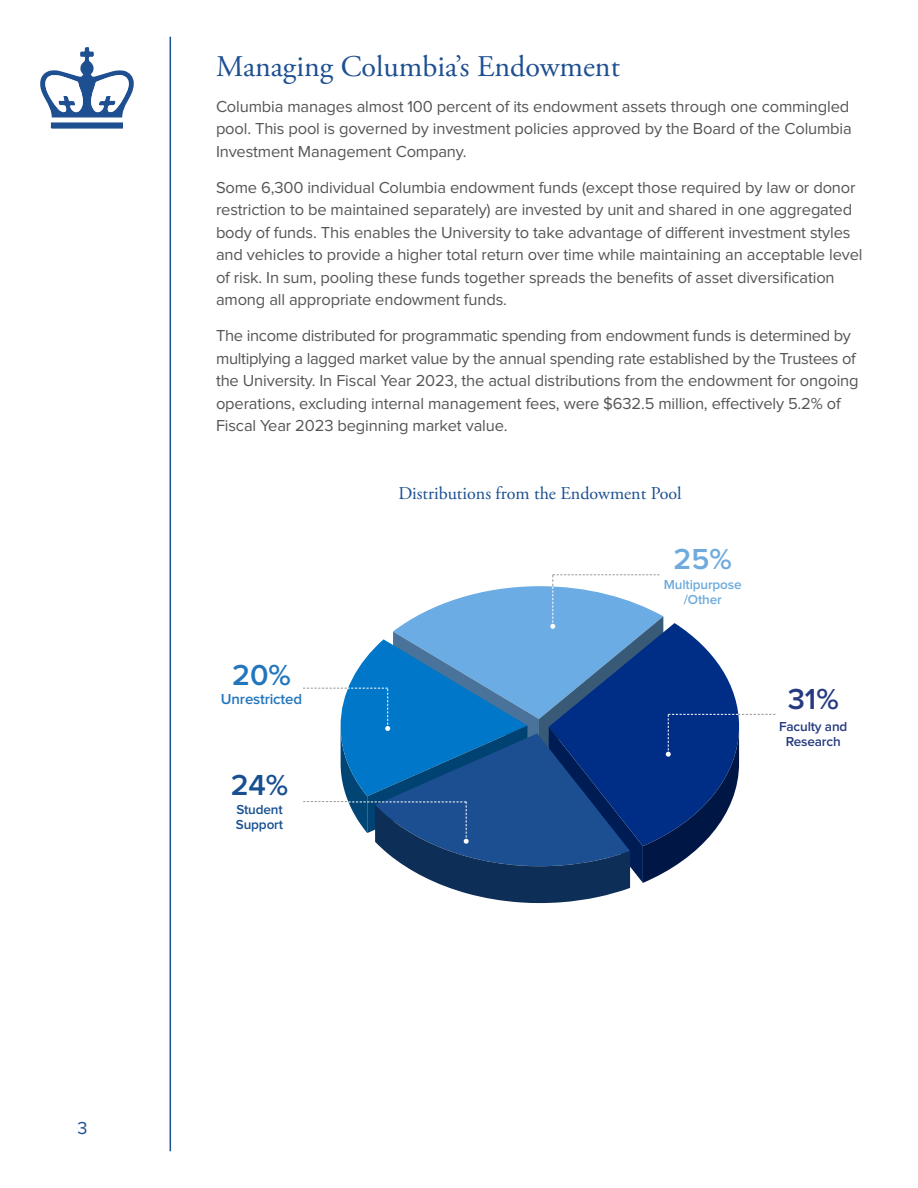
<style>
.page{position:relative;width:918px;height:1188px;background:#fff}
.page>*{position:absolute;margin:0;border:0;box-sizing:border-box;transform-origin:0 0}
.t1{font:30px "Adobe Garamond Pro";color:#1d4f91}
.t2{font:600 30px "Proxima Nova";color:#253a80}
.t3{font:600 30px "Proxima Nova";color:#174f91}
.t4{font:600 30px "Proxima Nova";color:#6eabdc}
.t5{font:600 30px "Proxima Nova";color:#2376bc}
.t6{font:18px "Adobe Garamond Pro";color:#1d4f91}
.t7{font:18px "Proxima Nova";color:#1d4f91}
.t8{font:16.5px/22.5px "Proxima Nova";letter-spacing:-.01em;color:#555}
.t9{font:600 15px "Proxima Nova";letter-spacing:-.01em;color:#2376bc}
.t10{font:600 13.5px/15px "Proxima Nova";letter-spacing:-.01em;color:#253a80;text-align:center}
.t11{font:600 13.5px/15px "Proxima Nova";letter-spacing:-.01em;color:#6eabdc;text-align:center}
.t12{font:600 13.5px/15px "Proxima Nova";letter-spacing:-.01em;color:#174f91}
</style>
<div class="page">
<hr style="left:170px;top:37px;width:1px;height:1114px;background:#1d4f91">
<svg style="left:40px;top:47px;width:94px;height:82px"></svg>
<svg style="left:303px;top:574px;width:472px;height:329px"></svg>
<p class="t7" style="left:78px;top:1120px;width:12px">3</p>
<h1 class="t1" style="left:216px;top:48px;width:405px">Managing Columbia’s Endowment</h1>
<p class="t8" style="left:216px;top:96px;width:637px">Columbia manages almost 100 percent of its endowment assets through one commingled pool. This pool is governed by investment policies approved by the Board of the Columbia<br>Investment Management Company.</p>
<p class="t8" style="left:216px;top:177px;width:648px">Some 6,300 individual Columbia endowment funds (except those required by law or donor restriction to be maintained separately) are invested by unit and shared in one aggregated body of funds. This enables the University to take advantage of different investment styles and vehicles to provide a higher total return over time while maintaining an acceptable level of risk. In sum, pooling these funds together spreads the benefits of asset diversification among all appropriate endowment funds.</p>
<p class="t8" style="left:216px;top:325px;width:644px">The income distributed for programmatic spending from endowment funds is determined by multiplying a lagged market value by the annual spending rate established by the Trustees of the University. In Fiscal Year 2023, the actual distributions from the endowment for ongoing operations, excluding internal management fees, were $632.5 million, effectively 5.2% of Fiscal Year 2023 beginning market value.</p>
<p class="t6" style="left:398px;top:483px;width:285px">Distributions from the Endowment Pool</p>
<h1 class="t4" style="left:674px;top:546px;width:60px">25%</h1>
<h1 class="t5" style="left:232px;top:661px;width:60px">20%</h1>
<p class="t9" style="left:221px;top:692px;width:83px">Unrestricted</p>
<h1 class="t3" style="left:231px;top:772px;width:59px">24%</h1>
<p class="t12" style="left:236px;top:803px;width:49px">Student<br>Support</p>
<p class="t11" style="left:664px;top:578px;width:79px">Multipurpose /Other</p>
<h1 class="t2" style="left:788px;top:686px;width:53px">31%</h1>
<p class="t10" style="left:779px;top:720px;width:70px">Faculty and<br>Research</p>
</div>
